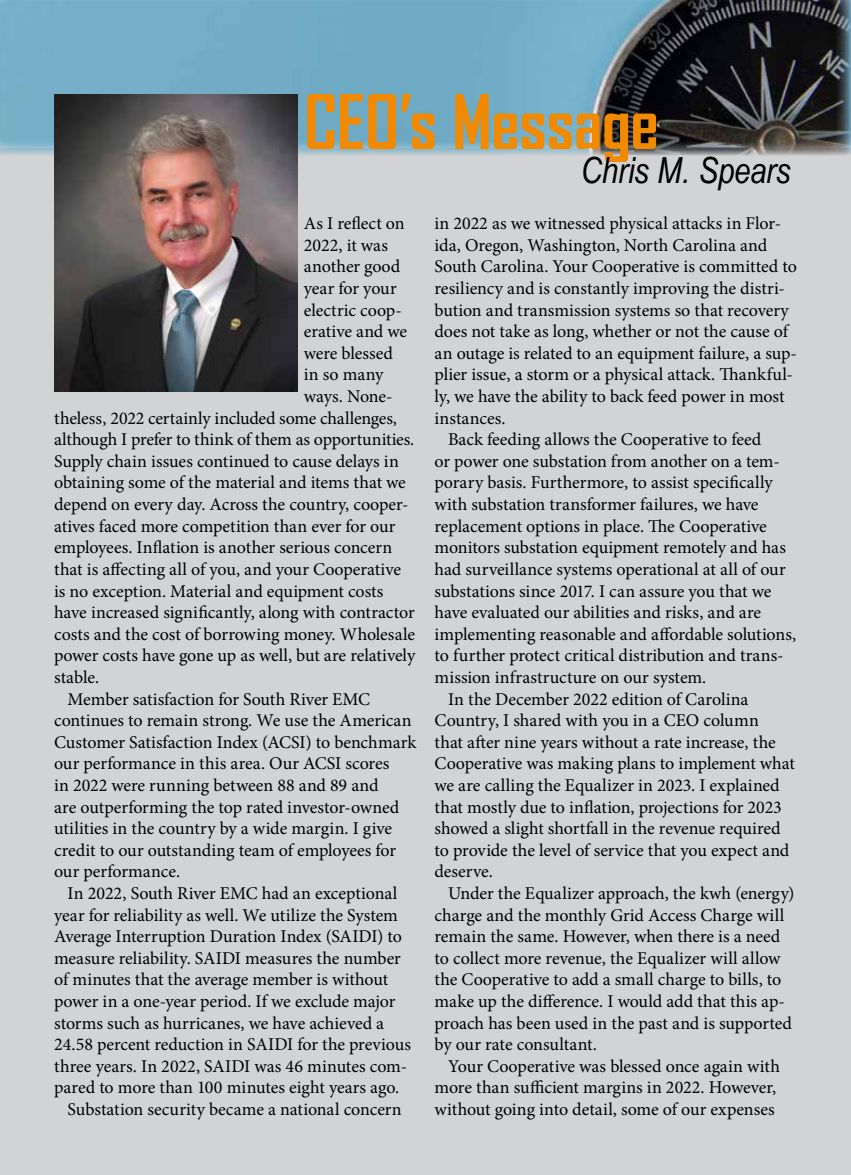
<style>
.page{position:relative;width:851px;height:1175px;background:#fff}
.page>*{position:absolute;margin:0;border:0;box-sizing:border-box;transform-origin:0 0}
.t1{font:700 72px "Agency FB";letter-spacing:-.01em;color:#f18a00}
.t2{font:italic 36px "Arial Narrow";letter-spacing:-.005em;color:#000}
.t3{font:18px "Minion Pro";letter-spacing:-.005em;color:#000}
</style>
<div class="page">
<div style="left:0;top:148px;width:850px;height:1026px;background:#d1d3d4"></div>
<img style="left:0;top:0;width:850px;height:155px">
<img style="left:54px;top:94px;width:243px;height:297px">
<h1 class="t1" style="left:304px;top:77px;width:356px">CEO’s Message</h1>
<h2 class="t2" style="left:580px;top:145px;width:211px">Chris M. Spears</h2>
<p class="t3" style="left:304px;top:211px;width:102px">As I reflect on</p>
<p class="t3" style="left:304px;top:233px;width:86px">2022, it was</p>
<p class="t3" style="left:304px;top:254px;width:98px">another good</p>
<p class="t3" style="left:304px;top:276px;width:94px">year for your</p>
<p class="t3" style="left:304px;top:298px;width:99px">electric coop-</p>
<p class="t3" style="left:304px;top:319px;width:105px">erative and we</p>
<p class="t3" style="left:304px;top:341px;width:91px">were blessed</p>
<p class="t3" style="left:304px;top:362px;width:81px">in so many</p>
<p class="t3" style="left:304px;top:384px;width:90px">ways. None-</p>
<p class="t3" style="left:54px;top:406px;width:344px">theless, 2022 certainly included some challenges,</p>
<p class="t3" style="left:54px;top:427px;width:361px">although I prefer to think of them as opportunities.</p>
<p class="t3" style="left:54px;top:449px;width:346px">Supply chain issues continued to cause delays in</p>
<p class="t3" style="left:54px;top:470px;width:353px">obtaining some of the material and items that we</p>
<p class="t3" style="left:54px;top:492px;width:356px">depend on every day. Across the country, cooper-</p>
<p class="t3" style="left:54px;top:514px;width:343px">atives faced more competition than ever for our</p>
<p class="t3" style="left:54px;top:535px;width:339px">employees. Inflation is another serious concern</p>
<p class="t3" style="left:54px;top:557px;width:348px">that is affecting all of you, and your Cooperative</p>
<p class="t3" style="left:54px;top:578px;width:331px">is no exception. Material and equipment costs</p>
<p class="t3" style="left:54px;top:600px;width:362px">have increased significantly, along with contractor</p>
<p class="t3" style="left:54px;top:622px;width:362px">costs and the cost of borrowing money. Wholesale</p>
<p class="t3" style="left:54px;top:643px;width:362px">power costs have gone up as well, but are relatively</p>
<p class="t3" style="left:54px;top:665px;width:47px">stable.</p>
<p class="t3" style="left:68px;top:686px;width:304px">Member satisfaction for South River EMC</p>
<p class="t3" style="left:54px;top:708px;width:359px">continues to remain strong. We use the American</p>
<p class="t3" style="left:54px;top:730px;width:364px">Customer Satisfaction Index (ACSI) to benchmark</p>
<p class="t3" style="left:54px;top:751px;width:337px">our performance in this area. Our ACSI scores</p>
<p class="t3" style="left:54px;top:773px;width:326px">in 2022 were running between 88 and 89 and</p>
<p class="t3" style="left:54px;top:794px;width:347px">are outperforming the top rated investor-owned</p>
<p class="t3" style="left:54px;top:816px;width:339px">utilities in the country by a wide margin. I give</p>
<p class="t3" style="left:54px;top:838px;width:343px">credit to our outstanding team of employees for</p>
<p class="t3" style="left:54px;top:859px;width:128px">our performance.</p>
<p class="t3" style="left:68px;top:881px;width:331px">In 2022, South River EMC had an exceptional</p>
<p class="t3" style="left:54px;top:902px;width:345px">year for reliability as well. We utilize the System</p>
<p class="t3" style="left:54px;top:924px;width:349px">Average Interruption Duration Index (SAIDI) to</p>
<p class="t3" style="left:54px;top:946px;width:348px">measure reliability. SAIDI measures the number</p>
<p class="t3" style="left:54px;top:967px;width:336px">of minutes that the average member is without</p>
<p class="t3" style="left:54px;top:989px;width:343px">power in a one-year period. If we exclude major</p>
<p class="t3" style="left:54px;top:1010px;width:331px">storms such as hurricanes, we have achieved a</p>
<p class="t3" style="left:54px;top:1032px;width:358px">24.58 percent reduction in SAIDI for the previous</p>
<p class="t3" style="left:54px;top:1054px;width:354px">three years. In 2022, SAIDI was 46 minutes com-</p>
<p class="t3" style="left:54px;top:1075px;width:347px">pared to more than 100 minutes eight years ago.</p>
<p class="t3" style="left:68px;top:1097px;width:335px">Substation security became a national concern</p>
<p class="t3" style="left:434px;top:211px;width:348px">in 2022 as we witnessed physical attacks in Flor-</p>
<p class="t3" style="left:434px;top:233px;width:334px">ida, Oregon, Washington, North Carolina and</p>
<p class="t3" style="left:434px;top:254px;width:364px">South Carolina. Your Cooperative is committed to</p>
<p class="t3" style="left:434px;top:276px;width:352px">resiliency and is constantly improving the distri-</p>
<p class="t3" style="left:434px;top:298px;width:356px">bution and transmission systems so that recovery</p>
<p class="t3" style="left:434px;top:319px;width:355px">does not take as long, whether or not the cause of</p>
<p class="t3" style="left:434px;top:341px;width:364px">an outage is related to an equipment failure, a sup-</p>
<p class="t3" style="left:434px;top:362px;width:360px">plier issue, a storm or a physical attack. Thankful-</p>
<p class="t3" style="left:434px;top:384px;width:351px">ly, we have the ability to back feed power in most</p>
<p class="t3" style="left:434px;top:406px;width:73px">instances.</p>
<p class="t3" style="left:448px;top:427px;width:315px">Back feeding allows the Cooperative to feed</p>
<p class="t3" style="left:434px;top:449px;width:347px">or power one substation from another on a tem-</p>
<p class="t3" style="left:434px;top:470px;width:340px">porary basis. Furthermore, to assist specifically</p>
<p class="t3" style="left:434px;top:492px;width:325px">with substation transformer failures, we have</p>
<p class="t3" style="left:434px;top:514px;width:334px">replacement options in place. The Cooperative</p>
<p class="t3" style="left:434px;top:535px;width:353px">monitors substation equipment remotely and has</p>
<p class="t3" style="left:434px;top:557px;width:352px">had surveillance systems operational at all of our</p>
<p class="t3" style="left:434px;top:578px;width:338px">substations since 2017. I can assure you that we</p>
<p class="t3" style="left:434px;top:600px;width:328px">have evaluated our abilities and risks, and are</p>
<p class="t3" style="left:434px;top:622px;width:363px">implementing reasonable and affordable solutions,</p>
<p class="t3" style="left:434px;top:643px;width:350px">to further protect critical distribution and trans-</p>
<p class="t3" style="left:434px;top:665px;width:273px">mission infrastructure on our system.</p>
<p class="t3" style="left:448px;top:686px;width:302px">In the December 2022 edition of Carolina</p>
<p class="t3" style="left:434px;top:708px;width:326px">Country, I shared with you in a CEO column</p>
<p class="t3" style="left:434px;top:730px;width:343px">that after nine years without a rate increase, the</p>
<p class="t3" style="left:434px;top:751px;width:362px">Cooperative was making plans to implement what</p>
<p class="t3" style="left:434px;top:773px;width:347px">we are calling the Equalizer in 2023. I explained</p>
<p class="t3" style="left:434px;top:794px;width:349px">that mostly due to inflation, projections for 2023</p>
<p class="t3" style="left:434px;top:816px;width:348px">showed a slight shortfall in the revenue required</p>
<p class="t3" style="left:434px;top:838px;width:356px">to provide the level of service that you expect and</p>
<p class="t3" style="left:434px;top:859px;width:60px">deserve.</p>
<p class="t3" style="left:448px;top:881px;width:348px">Under the Equalizer approach, the kwh (energy)</p>
<p class="t3" style="left:434px;top:902px;width:351px">charge and the monthly Grid Access Charge will</p>
<p class="t3" style="left:434px;top:924px;width:347px">remain the same. However, when there is a need</p>
<p class="t3" style="left:434px;top:946px;width:347px">to collect more revenue, the Equalizer will allow</p>
<p class="t3" style="left:434px;top:967px;width:348px">the Cooperative to add a small charge to bills, to</p>
<p class="t3" style="left:434px;top:989px;width:352px">make up the difference. I would add that this ap-</p>
<p class="t3" style="left:434px;top:1010px;width:359px">proach has been used in the past and is supported</p>
<p class="t3" style="left:434px;top:1032px;width:164px">by our rate consultant.</p>
<p class="t3" style="left:448px;top:1054px;width:333px">Your Cooperative was blessed once again with</p>
<p class="t3" style="left:434px;top:1075px;width:343px">more than sufficient margins in 2022. However,</p>
<p class="t3" style="left:434px;top:1097px;width:342px">without going into detail, some of our expenses</p>
</div>
